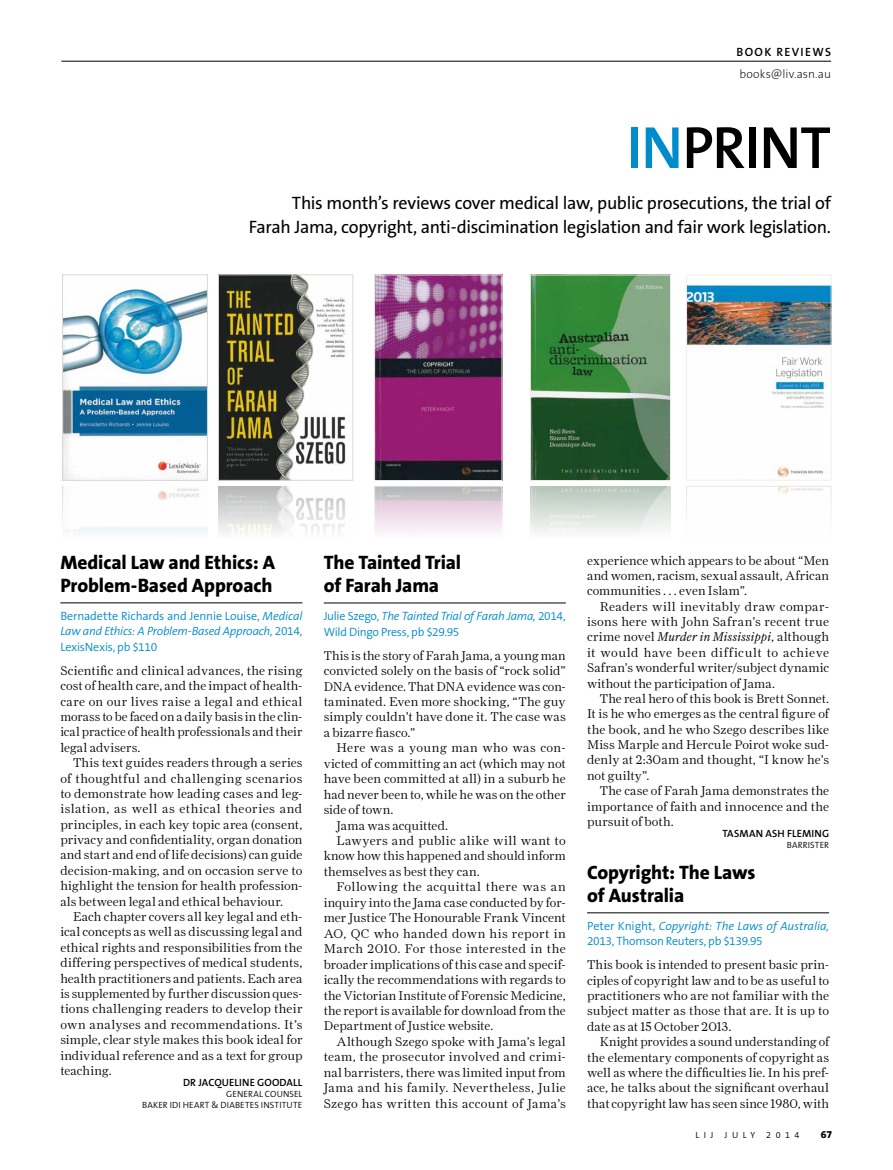
<style>
.page{position:relative;width:893px;height:1170px;background:#fff}
.page>*{position:absolute;margin:0;border:0;box-sizing:border-box;transform-origin:0 0}
.t1{font:600 60px "The Sans B6";letter-spacing:-.02em;color:#000}
.t2{font:800 19.5px/23px "The Sans B8";letter-spacing:-.01em;color:#000}
.t3{font:18px/24px "The Sans B5 Plain";letter-spacing:-.015em;color:#000;text-align:right}
.t4{font:300 12.75px/15.5px "Farnham Display";letter-spacing:.01em;color:#000;text-align:justify}
.t5{font:300 12.75px "Farnham Display";letter-spacing:.03em;color:#000}
.t6{font:300 12.75px "Farnham Display";letter-spacing:.045em;color:#000}
.t7{font:300 12.75px "Farnham Display";letter-spacing:.035em;color:#000}
.t8{font:300 12.75px "Farnham Display";letter-spacing:.04em;color:#000}
.t9{font:300 12.75px "Farnham Display";letter-spacing:-.01em;color:#000}
.t10{font:300 12px/15.5px "The Sans B4";letter-spacing:-.02em;color:#008bcb}
.t11{font:200 12px "The Sans B2";letter-spacing:.01em;color:#000}
.t12{font:600 12px "The Sans B6";letter-spacing:.11em;color:#000}
.t13{font:600 10.5px "The Sans B6";letter-spacing:.015em;color:#000}
.t14{font:800 10.5px "The Sans B8";color:#000}
.t15{font:300 9px/10.9px "The Sans B4";letter-spacing:.015em;color:#000;text-align:right}
.t16{font:300 9px "The Sans B4";letter-spacing:.5em;color:#000}
.s1{color:#008bcb}
.s2{font-style:italic}
</style>
<div class="page">
<hr style="left:61px;top:61px;width:770px;height:1px;background:#000">
<img style="left:64px;top:285px;width:142px;height:193px">
<div style="left:62px;top:274px;width:146px;height:206px;border:1px solid #dfd9d1"></div>
<img style="left:220px;top:276px;width:128px;height:202px">
<div style="left:218px;top:274px;width:135px;height:206px;border:1px solid #dfd9d1"></div>
<img style="left:376px;top:277px;width:124px;height:201px">
<div style="left:374px;top:275px;width:128px;height:205px;border:1px solid #f2efec"></div>
<img style="left:532px;top:277px;width:137px;height:201px">
<div style="left:530px;top:275px;width:141px;height:205px;border:1px solid #f2efec"></div>
<img style="left:688px;top:284px;width:141px;height:194px">
<div style="left:686px;top:275px;width:145px;height:205px;border:1px solid #f2efec"></div>
<img style="left:62px;top:486px;width:145px;height:47px">
<img style="left:218px;top:486px;width:127px;height:47px">
<img style="left:376px;top:488px;width:124px;height:44px">
<div style="left:374px;top:486px;width:128px;height:53px;border:1px solid #b0b0b0"></div>
<img style="left:530px;top:486px;width:140px;height:47px">
<img style="left:777px;top:488px;width:46px;height:6px">
<div style="left:686px;top:486px;width:145px;height:53px;border:1px solid #b0b0b0"></div>
<hr style="left:60px;top:602px;width:242px;height:1px;background:#000">
<hr style="left:324px;top:602px;width:242px;height:1px;background:#000">
<hr style="left:587px;top:912px;width:242px;height:1px;background:#000">
<p class="t12" style="left:736px;top:45px;width:96px">BOOK REVIEWS</p>
<p class="t11" style="left:739px;top:68px;width:93px">books@liv.asn.au</p>
<h1 class="t1" style="left:626px;top:115px;width:206px"><span class="s1">IN</span>PRINT</h1>
<h3 class="t3" style="left:249px;top:191px;width:584px">This month’s reviews cover medical law, public prosecutions, the trial of<br>Farah Jama, copyright, anti-discimination legislation and fair work legislation.</h3>
<h2 class="t2" style="left:60px;top:551px;width:216px">Medical Law and Ethics: A<br>Problem-Based Approach</h2>
<p class="t10" style="left:60px;top:608px;width:244px;text-align:justify">Bernadette Richards and Jennie Louise, <span class="s2">Medical Law and Ethics: A Problem-Based Approach</span>, 2014, LexisNexis, pb $110</p>
<p class="t4" style="left:60px;top:662px;width:244px">Scientific and clinical advances, the rising cost of health care, and the impact of health&shy;care on our lives raise a legal and ethical morass to be faced on a daily basis in the clin&shy;ical practice of health professionals and their legal advisers.</p>
<p class="t4" style="left:60px;top:754px;width:244px;text-indent:13px">This text guides readers through a series of thoughtful and challenging scenarios to demonstrate how leading cases and leg&shy;islation, as well as ethical theories and principles, in each key topic area (consent, privacy and confidentiality, organ donation and start and end of life decisions) can guide decision-making, and on occasion serve to highlight the tension for health profession&shy;als between legal and ethical behaviour.</p>
<p class="t4" style="left:60px;top:908px;width:244px;text-indent:13px">Each chapter covers all key legal and eth&shy;ical concepts as well as discussing legal and ethical rights and responsibilities from the differing perspectives of medical students, health practitioners and patients. Each area is supplemented by further discussion ques&shy;tions challenging readers to develop their own analyses and recommendations. It’s simple, clear style makes this book ideal for individual reference and as a text for group teaching.</p>
<p class="t13" style="left:183px;top:1076px;width:121px">DR JACQUELINE GOODALL</p>
<p class="t15" style="left:142px;top:1088px;width:162px">GENERAL COUNSEL<br>BAKER IDI HEART &amp; DIABETES INSTITUTE</p>
<h2 class="t2" style="left:324px;top:551px;width:139px">The Tainted Trial of Farah Jama</h2>
<p class="t10" style="left:324px;top:608px;width:243px">Julie Szego, <span class="s2">The Tainted Trial of Farah Jama,</span> 2014,<br>Wild Dingo Press, pb $29.95</p>
<p class="t4" style="left:324px;top:647px;width:244px">This is the story of Farah Jama, a young man convicted solely on the basis of “rock solid” DNA evidence. That DNA evidence was con&shy;taminated. Even more shocking, “The guy simply couldn’t have done it. The case was a bizarre fiasco.”</p>
<p class="t8" style="left:336px;top:740px;width:231px">Here was a young man who was con-</p>
<p class="t4" style="left:324px;top:755px;width:244px">victed of committing an act (which may not</p>
<p class="t4" style="left:324px;top:771px;width:244px">have been committed at all) in a suburb he</p>
<p class="t4" style="left:324px;top:786px;width:244px">had never been to, while he was on the other</p>
<p class="t9" style="left:324px;top:802px;width:71px">side of town.</p>
<p class="t4" style="left:336px;top:817px;width:113px">Jama was acquitted.</p>
<p class="t5" style="left:336px;top:833px;width:231px">Lawyers and public alike will want to</p>
<p class="t4" style="left:324px;top:848px;width:244px">know how this happened and should inform</p>
<p class="t4" style="left:324px;top:863px;width:158px">themselves as best they can.</p>
<p class="t6" style="left:336px;top:879px;width:231px">Following the acquittal there was an</p>
<p class="t4" style="left:324px;top:894px;width:244px">inquiry into the Jama case conducted by for-</p>
<p class="t4" style="left:324px;top:909px;width:244px">mer Justice The Honourable Frank Vincent</p>
<p class="t7" style="left:324px;top:925px;width:244px">AO, QC who handed down his report in</p>
<p class="t5" style="left:324px;top:941px;width:244px">March 2010. For those interested in the</p>
<p class="t4" style="left:324px;top:956px;width:244px">broader implications of this case and specif-</p>
<p class="t4" style="left:324px;top:971px;width:244px">ically the recommendations with regards to</p>
<p class="t4" style="left:324px;top:987px;width:244px">the Victorian Institute of Forensic Medicine,</p>
<p class="t4" style="left:324px;top:1002px;width:244px">the report is available for download from the</p>
<p class="t4" style="left:324px;top:1018px;width:171px">Department of Justice website.</p>
<p class="t4" style="left:336px;top:1033px;width:231px">Although Szego spoke with Jama’s legal</p>
<p class="t4" style="left:324px;top:1048px;width:244px">team, the prosecutor involved and crimi-</p>
<p class="t4" style="left:324px;top:1064px;width:244px">nal barristers, there was limited input from</p>
<p class="t5" style="left:324px;top:1080px;width:244px">Jama and his family. Nevertheless, Julie</p>
<p class="t5" style="left:324px;top:1095px;width:244px">Szego has written this account of Jama’s</p>
<p class="t4" style="left:587px;top:552px;width:244px">experience which appears to be about “Men and women, racism, sexual assault, African communities . . . even Islam”.</p>
<p class="t4" style="left:587px;top:598px;width:244px;text-indent:13px">Readers will inevitably draw compar&shy;isons here with John Safran’s recent true crime novel <span class="s2">Murder in Mississippi</span>, although it would have been difficult to achieve Safran’s wonderful writer/subject dynamic without the participation of Jama.</p>
<p class="t4" style="left:587px;top:690px;width:244px;text-indent:13px">The real hero of this book is Brett Sonnet.<br>It is he who emerges as the central figure of the book, and he who Szego describes like Miss Marple and Hercule Poirot woke sud&shy;denly at 2:30am and thought, “I know he’s not guilty”.</p>
<p class="t4" style="left:587px;top:783px;width:244px;text-indent:13px">The case of Farah Jama demonstrates the importance of faith and innocence and the pursuit of both.</p>
<p class="t13" style="left:722px;top:827px;width:108px">TASMAN ASH FLEMING</p>
<p class="t15" style="left:787px;top:839px;width:44px">BARRISTER</p>
<h2 class="t2" style="left:587px;top:861px;width:170px">Copyright: The Laws of Australia</h2>
<p class="t10" style="left:587px;top:918px;width:244px">Peter Knight, <span class="s2">Copyright: The Laws of Australia,<br></span>2013, Thomson Reuters, pb $139.95</p>
<p class="t4" style="left:587px;top:957px;width:244px">This book is intended to present basic prin&shy;ciples of copyright law and to be as useful to practitioners who are not familiar with the subject matter as those that are. It is up to date as at 15 October 2013.</p>
<p class="t4" style="left:587px;top:1033px;width:244px;text-indent:13px">Knight provides a sound understanding of the elementary components of copyright as well as where the difficulties lie. In his pref&shy;ace, he talks about the significant overhaul that copyright law has seen since 1980, with</p>
<p class="t16" style="left:695px;top:1130px;width:106px">LIJ JULY 2014</p>
<p class="t14" style="left:821px;top:1129px;width:13px">67</p>
</div>
